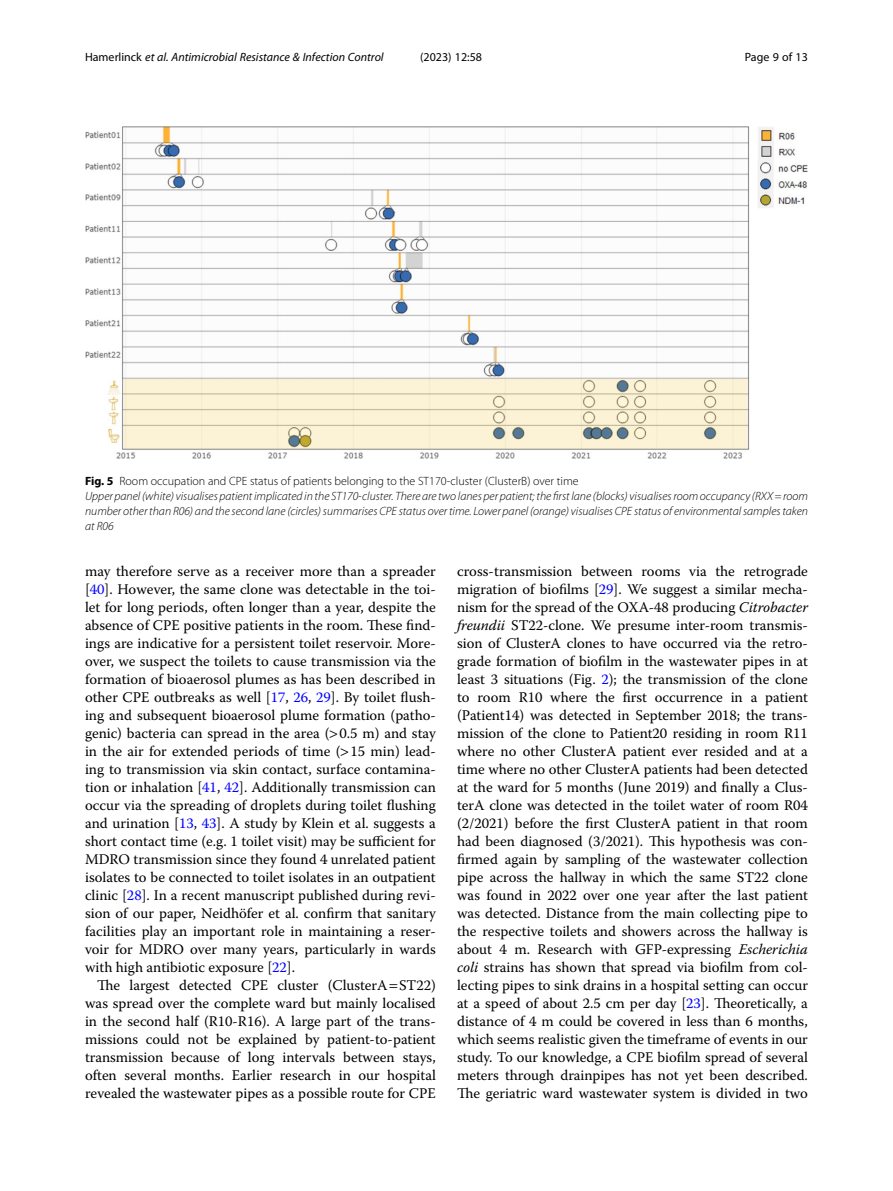
<style>
.page{position:relative;width:893px;height:1191px;background:#fff}
.page>*{position:absolute;margin:0;border:0;box-sizing:border-box;transform-origin:0 0}
.Body_Text_Indent{font:14.7px/18px "Warnock Pro";color:#000;text-align:justify}
.Figure_Caption{font:italic 300 12px/15px "Myriad Pro";color:#000;text-align:justify}
.Figure_Caption-2{font:300 12px "Myriad Pro";color:#000}
.t1{font:italic 12px "Myriad Pro";color:#000}
.t2{font:12px "Myriad Pro";color:#000}
.s1{font-style:normal}
.s2{font-weight:700}
.s3{color:#00f}
.s4{font-style:italic}
</style>
<div class="page">
<img style="left:85px;top:126px;width:723px;height:332px">
<p class="t1" style="left:85px;top:50px;width:300px"><span class="s1">Hamerlinck</span> et al. Antimicrobial Resistance &amp; Infection Control</p>
<p class="t2" style="left:420px;top:50px;width:63px">(2023) 12:58</p>
<p class="t2" style="left:745px;top:50px;width:65px">Page 9 of 13</p>
<p class="Figure_Caption-2" style="left:85px;top:474px;width:495px"><span class="s2">Fig. 5</span> Room occupation and CPE status of patients belonging to the ST170-cluster (ClusterB) over time</p>
<p class="Figure_Caption" style="left:85px;top:489px;width:724px">Upper panel (white) visualises patient implicated in the ST170-cluster. There are two lanes per patient; the first lane (blocks) visualises room occupancy (RXX=room number other than R06) and the second lane (circles) summarises CPE status over time. Lower panel (orange) visualises CPE status of environmental samples taken at R06</p>
<p class="Body_Text_Indent" style="left:85px;top:562px;width:352px">may therefore serve as a receiver more than a spreader [<span class="s3">40</span>]. However, the same clone was detectable in the toi&shy;let for long periods, often longer than a year, despite the absence of CPE positive patients in the room. These find&shy;ings are indicative for a persistent toilet reservoir. More&shy;over, we suspect the toilets to cause transmission via the formation of bioaerosol plumes as has been described in other CPE outbreaks as well [<span class="s3">17</span>, <span class="s3">26</span>, <span class="s3">29</span>]. By toilet flush&shy;ing and subsequent bioaerosol plume formation (patho&shy;genic) bacteria can spread in the area ( 0.5 m) and stay in the air for extended periods of time ( 15 min) lead&shy;ing to transmission via skin contact, surface contamina&shy;tion or inhalation [<span class="s3">41</span>, <span class="s3">42</span>]. Additionally transmission can occur via the spreading of droplets during toilet flushing and urination [<span class="s3">13</span>, <span class="s3">43</span>]. A study by Klein et al. suggests a short contact time (e.g. 1 toilet visit) may be sufficient for MDRO transmission since they found 4 unrelated patient isolates to be connected to toilet isolates in an outpatient clinic [<span class="s3">28</span>]. In a recent manuscript published during revi&shy;sion of our paper, Neidhöfer et al. confirm that sanitary facilities play an important role in maintaining a reser&shy;voir for MDRO over many years, particularly in wards with high antibiotic exposure [<span class="s3">22</span>].</p>
<p class="Body_Text_Indent" style="left:85px;top:976px;width:352px;text-indent:12px">The largest detected CPE cluster (ClusterA ST22) was spread over the complete ward but mainly localised in the second half (R10-R16). A large part of the trans&shy;missions could not be explained by patient-to-patient transmission because of long intervals between stays, often several months. Earlier research in our hospital revealed the wastewater pipes as a possible route for CPE</p>
<p class="Body_Text_Indent" style="left:457px;top:562px;width:352px">cross-transmission between rooms via the retrograde migration of biofilms [<span class="s3">29</span>]. We suggest a similar mecha&shy;nism for the spread of the OXA-48 producing <span class="s4">Citrobacter freundii</span> ST22-clone. We presume inter-room transmis&shy;sion of ClusterA clones to have occurred via the retro&shy;grade formation of biofilm in the wastewater pipes in at least 3 situations (Fig. <span class="s3">2</span>); the transmission of the clone to room R10 where the first occurrence in a patient (Patient14) was detected in September 2018; the trans&shy;mission of the clone to Patient20 residing in room R11 where no other ClusterA patient ever resided and at a time where no other ClusterA patients had been detected at the ward for 5 months (June 2019) and finally a Clus&shy;terA clone was detected in the toilet water of room R04 (2/2021) before the first ClusterA patient in that room had been diagnosed (3/2021). This hypothesis was con&shy;firmed again by sampling of the wastewater collection pipe across the hallway in which the same ST22 clone was found in 2022 over one year after the last patient was detected. Distance from the main collecting pipe to the respective toilets and showers across the hallway is about 4 m. Research with GFP-expressing <span class="s4">Escherichia coli</span> strains has shown that spread via biofilm from col&shy;lecting pipes to sink drains in a hospital setting can occur at a speed of about 2.5 cm per day [<span class="s3">23</span>]. Theoretically, a distance of 4 m could be covered in less than 6 months, which seems realistic given the timeframe of events in our study. To our knowledge, a CPE biofilm spread of several meters through drainpipes has not yet been described.<br>The geriatric ward wastewater system is divided in two</p>
</div>
